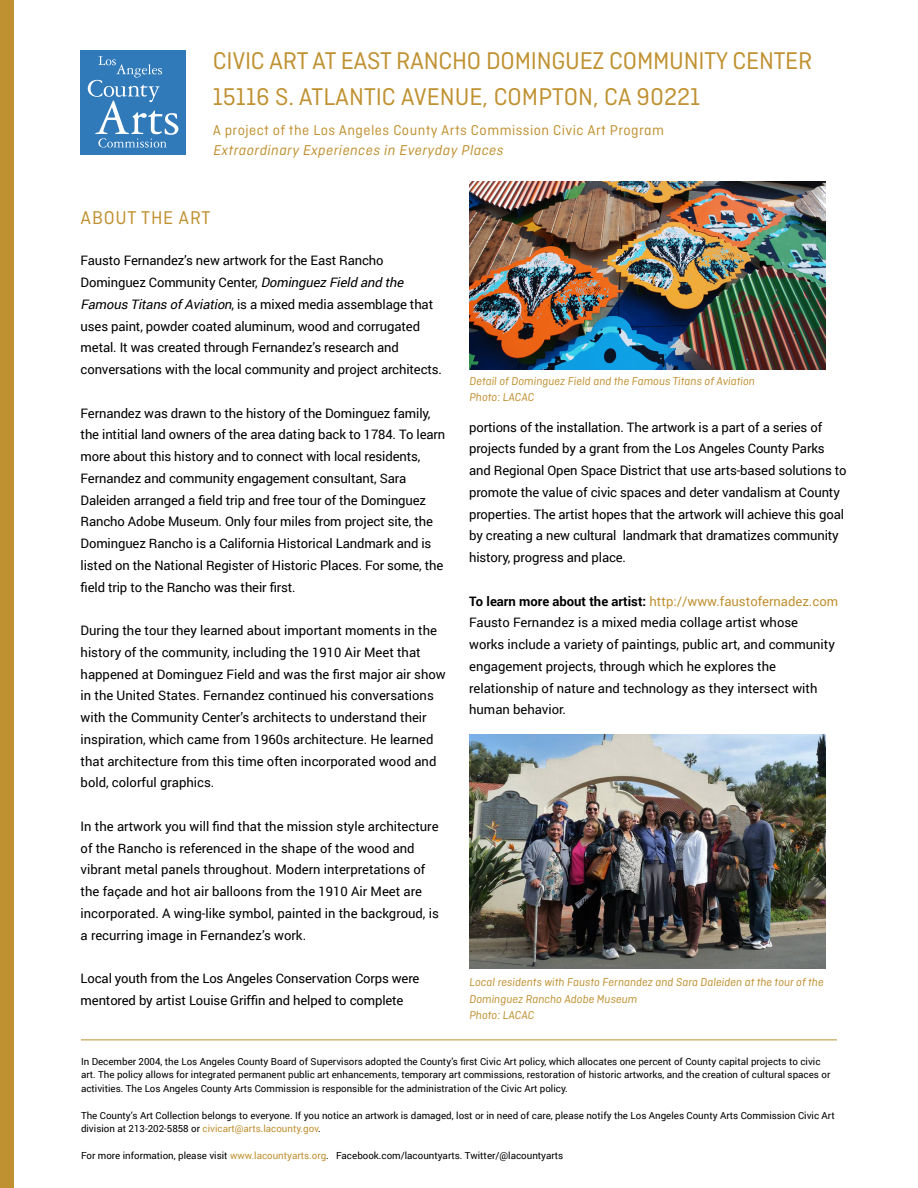
<style>
.page{position:relative;width:918px;height:1188px;background:#fff}
.page>*{position:absolute;margin:0;border:0;box-sizing:border-box;transform-origin:0 0}
.Heading_1{font:25.5px "Ciutadella W04";letter-spacing:-.01em;color:#c09131}
.Heading_3{font:19.5px "Ciutadella W04";letter-spacing:.04em;color:#c09131}
.Heading_1-2{font:15px "Ciutadella W04";letter-spacing:.03em;color:#c09131}
.Heading_1-3{font:italic 15px "Ciutadella W04";color:#c09131}
.t1{font:13.05px/21.8px "Roboto";letter-spacing:-.01em;color:#000}
.t2{font:12px/16.5px "Ciutadella W04";color:#c09131}
.t3{font:9.75px/13.5px "Roboto";color:#000}
.s1{font-style:italic}
.s2{font-weight:700}
.s3{color:#c09131}
</style>
<div class="page">
<div style="left:81px;top:50px;width:105px;height:105px;background:#307ab9"></div>
<svg style="left:88px;top:56px;width:90px;height:92px"></svg>
<div style="left:0;top:0;width:13px;height:1188px;background:#c09131"></div>
<hr style="left:81px;top:1040px;width:756px;height:1px;background:#c09131">
<img style="left:469px;top:181px;width:357px;height:188px">
<img style="left:469px;top:734px;width:357px;height:234px">
<p class="Heading_1" style="left:213px;top:47px;width:601px">CIVIC ART AT EAST RANCHO DOMINGUEZ COMMUNITY CENTER</p>
<p class="Heading_1" style="left:213px;top:83px;width:489px">15116 S. ATLANTIC AVENUE, COMPTON, CA 90221</p>
<p class="Heading_1-2" style="left:213px;top:122px;width:453px">A project of the Los Angeles County Arts Commission Civic Art Program</p>
<p class="Heading_1-3" style="left:213px;top:142px;width:295px">Extraordinary Experiences in Everyday Places</p>
<p class="Heading_3" style="left:81px;top:207px;width:131px">ABOUT THE ART</p>
<p class="t1" style="left:81px;top:249px;width:363px">Fausto Fernandez’s new artwork for the East Rancho Dominguez Community Center, <span class="s1">DominguezField and the Famous Titans ofAviation</span>, is a mixed media assemblage that uses paint, powder coated aluminum, wood and corrugated metal. It was created through Fernandez’s research and conversations with the local community and project architects.</p>
<p class="t1" style="left:81px;top:402px;width:366px">Fernandez was drawn to the history of the Dominguez family, the intitial land owners of the area dating back to 1784. To learn more about this history and to connect with local residents, Fernandez and community engagement consultant, Sara Daleiden arranged a field trip and free tour of the Dominguez Rancho Adobe Museum. Only four miles from project site, the Dominguez Rancho is a California Historical Landmark and is listed on the National Register of Historic Places. For some, the field trip to the Rancho was their first.</p>
<p class="t1" style="left:81px;top:619px;width:367px">During the tour they learned about important moments in the history of the community, including the 1910 Air Meet that happened at Dominguez Field and was the first major air show in the United States. Fernandez continued his conversations with the Community Center’s architects to understand their inspiration, which came from 1960s architecture. He learned that architecture from this time often incorporated wood and bold, colorful graphics.</p>
<p class="t1" style="left:81px;top:815px;width:360px">In the artwork you will find that the mission style architecture of the Rancho is referenced in the shape of the wood and vibrant metal panels throughout. Modern interpretations of the façade and hot air balloons from the 1910 Air Meet are incorporated. A wing-like symbol, painted in the backgroud, is a recurring image in Fernandez’s work.</p>
<p class="t1" style="left:81px;top:967px;width:340px">Local youth from the Los Angeles Conservation Corps were mentored by artist Louise Griffin and helped to complete</p>
<p class="t2" style="left:469px;top:373px;width:288px">Detail of Dominguez Field and the Famous Titans of Aviation</p>
<p class="t2" style="left:469px;top:389px;width:68px">Photo: LACAC</p>
<p class="t1" style="left:469px;top:416px;width:379px">portions of the installation. The artwork is a part of a series of projects funded by a grant from the Los Angeles County Parks and Regional Open Space District that use arts-based solutions to promote the value of civic spaces and deter vandalism at County properties. The artist hopes that the artwork will achieve this goal by creating a new cultural landmark that dramatizes community history, progress and place.</p>
<p class="t1" style="left:469px;top:590px;width:371px"><span class="s2">To learn more about the artist:</span> <span class="s3">http://www.faustofernadez.com </span>Fausto Fernandez is a mixed media collage artist whose<br>works include a variety of paintings, public art, and community engagement projects, through which he explores the relationship of nature and technology as they intersect with human behavior.</p>
<p class="t2" style="left:469px;top:974px;width:357px">Local residents with Fausto Fernandez and Sara Daleiden at the tour of the<br>Dominguez Rancho Adobe Museum</p>
<p class="t2" style="left:469px;top:1007px;width:68px">Photo: LACAC</p>
<p class="t3" style="left:81px;top:1054px;width:751px">In December 2004, the Los Angeles County Board of Supervisors adopted the County’s first Civic Art policy, which allocates one percent of County capital projects to civic art. The policy allows for integrated permanent public art enhancements, temporary art commissions, restoration of historic artworks, and the creation of cultural spaces or activities. The Los Angeles County Arts Commission is responsible for the administration of the Civic Art policy.</p>
<p class="t3" style="left:81px;top:1108px;width:755px">The County’s Art Collection belongs to everyone. If you notice an artwork is damaged, lost or in need of care, please notify the Los Angeles County Arts Commission Civic Art division at 213-202-5858 or <span class="s3">civicart@arts.lacounty.gov</span>.</p>
<p class="t3" style="left:81px;top:1149px;width:484px">For more information, please visit <span class="s3">www.lacountyarts.org</span>. Facebook.com/lacountyarts. Twitter/@lacountyarts</p>
</div>
